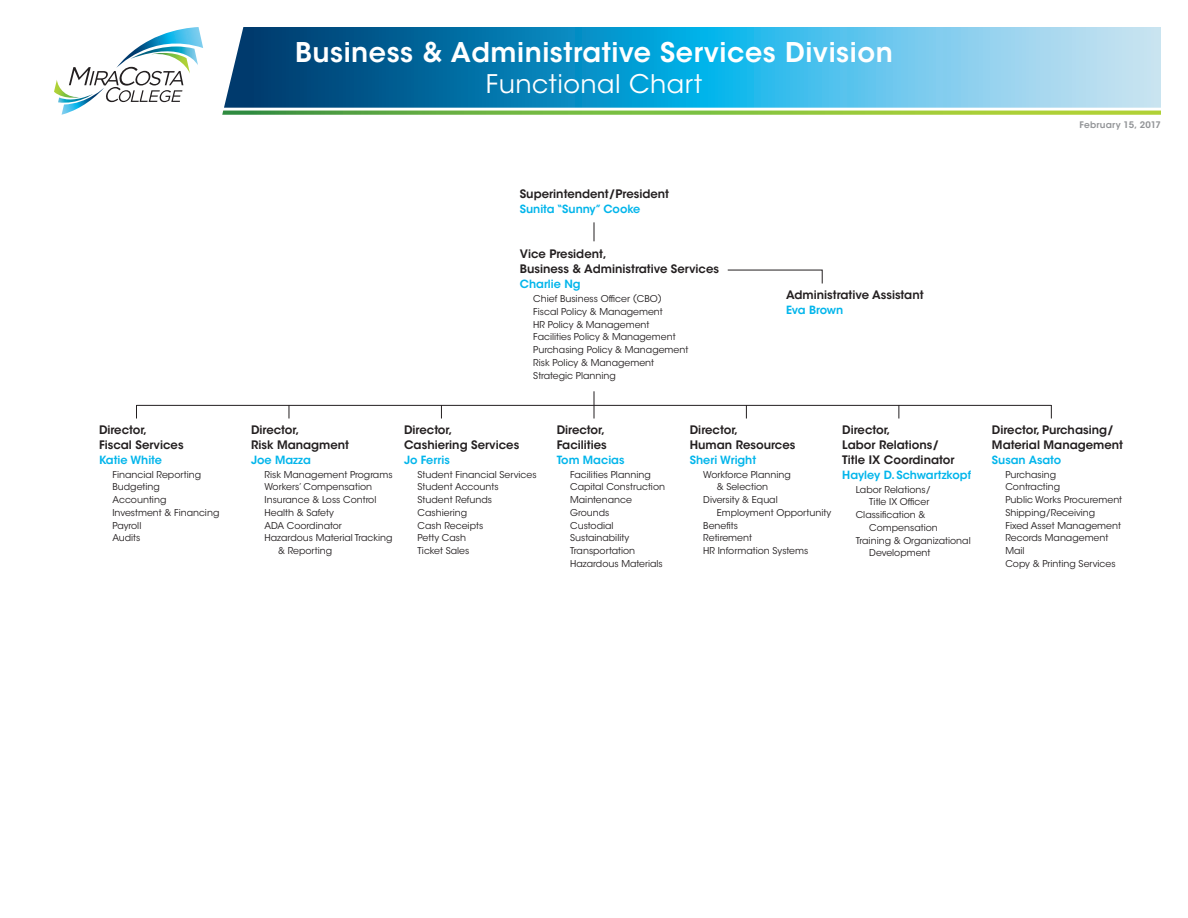
<style>
.page{position:relative;width:1188px;height:918px;background:#fff}
.page>*{position:absolute;margin:0;border:0;box-sizing:border-box;transform-origin:0 0}
.Headline_1{font:600 27px "ITC Avant Garde Std";letter-spacing:.02em;color:#fff}
.Headline_2{font:25.5px "ITC Avant Garde Std";letter-spacing:.02em;color:#fff}
.Subhead_2{font:600 11.7px/15px "ITC Avant Garde Std";color:#231f20}
.Name_Large{font:600 11.25px "ITC Avant Garde Std";color:#02b5eb}
.Name_Large_-_Center{font:600 11.25px "ITC Avant Garde Std";letter-spacing:-.01em;color:#02b5eb}
.Indent_1{font:9.3px/12.8px "ITC Avant Garde Std";color:#231f20}
.Body{font:600 9px "ITC Avant Garde Std";letter-spacing:.025em;color:#939598}
</style>
<div class="page">
<svg style="left:224px;top:27px;width:937px;height:81px;background:#3d9fca"></svg>
<svg style="left:222px;top:111px;width:939px;height:4px;background:#87c049"></svg>
<svg style="left:594px;top:222px;width:1px;height:19px"></svg>
<svg style="left:136px;top:406px;width:1px;height:12px"></svg>
<svg style="left:289px;top:406px;width:1px;height:12px"></svg>
<svg style="left:746px;top:406px;width:1px;height:12px"></svg>
<svg style="left:1051px;top:405px;width:1px;height:13px"></svg>
<svg style="left:898px;top:406px;width:1px;height:12px"></svg>
<svg style="left:441px;top:406px;width:1px;height:12px"></svg>
<svg style="left:594px;top:391px;width:1px;height:27px"></svg>
<hr style="left:136px;top:405px;width:915px;height:1px;background:#231f20">
<svg style="left:727px;top:269px;width:96px;height:15px"></svg>
<svg style="left:54px;top:27px;width:149px;height:88px"></svg>
<p class="Subhead_2" style="left:99px;top:422px;width:86px">Director,<br>Fiscal Services</p>
<p class="Name_Large" style="left:99px;top:453px;width:65px">Katie White</p>
<p class="Indent_1" style="left:112px;top:468px;width:90px">Financial Reporting</p>
<p class="Indent_1" style="left:112px;top:481px;width:49px">Budgeting</p>
<p class="Indent_1" style="left:112px;top:493px;width:55px">Accounting</p>
<p class="Indent_1" style="left:112px;top:506px;width:108px">Investment &amp; Financing</p>
<p class="Indent_1" style="left:112px;top:519px;width:30px">Payroll</p>
<p class="Indent_1" style="left:112px;top:532px;width:29px">Audits</p>
<p class="Headline_1" style="left:295px;top:35px;width:599px">Business &amp; Administrative Services Division</p>
<p class="Headline_2" style="left:486px;top:68px;width:218px">Functional Chart</p>
<p class="Body" style="left:1079px;top:119px;width:83px">February 15, 2017</p>
<p class="Subhead_2" style="left:520px;top:186px;width:151px">Superintendent/President</p>
<p class="Name_Large" style="left:520px;top:201px;width:122px">Sunita “Sunny” Cooke</p>
<p class="Subhead_2" style="left:520px;top:247px;width:201px">Vice President,<br>Business &amp; Administrative Services</p>
<p class="Name_Large" style="left:520px;top:277px;width:62px">Charlie Ng</p>
<p class="Indent_1" style="left:533px;top:292px;width:130px">Chief Business Officer (CBO)</p>
<p class="Indent_1" style="left:533px;top:305px;width:131px">Fiscal Policy &amp; Management</p>
<p class="Indent_1" style="left:533px;top:318px;width:118px">HR Policy &amp; Management</p>
<p class="Indent_1" style="left:533px;top:331px;width:144px">Facilities Policy &amp; Management</p>
<p class="Indent_1" style="left:533px;top:343px;width:157px">Purchasing Policy &amp; Management</p>
<p class="Indent_1" style="left:533px;top:356px;width:122px">Risk Policy &amp; Management</p>
<p class="Indent_1" style="left:533px;top:369px;width:84px">Strategic Planning</p>
<p class="Subhead_2" style="left:786px;top:287px;width:139px">Administrative Assistant</p>
<p class="Name_Large_-_Center" style="left:786px;top:303px;width:59px">Eva Brown</p>
<p class="Subhead_2" style="left:251px;top:422px;width:100px">Director,<br>Risk Managment</p>
<p class="Name_Large" style="left:251px;top:453px;width:61px">Joe Mazza</p>
<p class="Indent_1" style="left:265px;top:468px;width:129px">Risk Management Programs</p>
<p class="Indent_1" style="left:265px;top:481px;width:109px">Workers’ Compensation</p>
<p class="Indent_1" style="left:265px;top:493px;width:113px">Insurance &amp; Loss Control</p>
<p class="Indent_1" style="left:265px;top:506px;width:71px">Health &amp; Safety</p>
<p class="Indent_1" style="left:265px;top:519px;width:79px">ADA Coordinator</p>
<p class="Indent_1" style="left:278px;top:532px;width:116px;text-indent:-14px">Hazardous Material Tracking &amp; Reporting</p>
<p class="Subhead_2" style="left:404px;top:422px;width:117px">Director,<br>Cashiering Services</p>
<p class="Name_Large" style="left:404px;top:453px;width:47px">Jo Ferris</p>
<p class="Indent_1" style="left:418px;top:468px;width:120px">Student Financial Services</p>
<p class="Indent_1" style="left:418px;top:481px;width:83px">Student Accounts</p>
<p class="Indent_1" style="left:418px;top:493px;width:76px">Student Refunds</p>
<p class="Indent_1" style="left:418px;top:506px;width:51px">Cashiering</p>
<p class="Indent_1" style="left:418px;top:519px;width:67px">Cash Receipts</p>
<p class="Indent_1" style="left:418px;top:532px;width:50px">Petty Cash</p>
<p class="Indent_1" style="left:418px;top:544px;width:53px">Ticket Sales</p>
<p class="Subhead_2" style="left:557px;top:422px;width:52px">Director,<br>Facilities</p>
<p class="Name_Large" style="left:557px;top:453px;width:69px">Tom Macias</p>
<p class="Indent_1" style="left:570px;top:468px;width:82px">Facilities Planning</p>
<p class="Indent_1" style="left:570px;top:481px;width:96px">Capital Construction</p>
<p class="Indent_1" style="left:570px;top:493px;width:63px">Maintenance</p>
<p class="Indent_1" style="left:570px;top:506px;width:41px">Grounds</p>
<p class="Indent_1" style="left:570px;top:519px;width:45px">Custodial</p>
<p class="Indent_1" style="left:570px;top:532px;width:60px">Sustainability</p>
<p class="Indent_1" style="left:570px;top:544px;width:66px">Transportation</p>
<p class="Indent_1" style="left:570px;top:557px;width:94px">Hazardous Materials</p>
<p class="Subhead_2" style="left:690px;top:422px;width:107px">Director,<br>Human Resources</p>
<p class="Name_Large" style="left:690px;top:453px;width:68px">Sheri Wright</p>
<p class="Indent_1" style="left:717px;top:468px;width:75px;text-indent:-14px">Workforce Planning &amp; Selection</p>
<p class="Indent_1" style="left:717px;top:493px;width:116px;text-indent:-14px">Diversity &amp; Equal<br>Employment Opportunity</p>
<p class="Indent_1" style="left:703px;top:519px;width:36px">Benefits</p>
<p class="Indent_1" style="left:703px;top:532px;width:50px">Retirement</p>
<p class="Indent_1" style="left:703px;top:544px;width:107px">HR Information Systems</p>
<p class="Subhead_2" style="left:842px;top:422px;width:114px">Director,<br>Labor Relations/<br>Title IX Coordinator</p>
<p class="Name_Large" style="left:842px;top:468px;width:130px">Hayley D. Schwartzkopf</p>
<p class="Indent_1" style="left:856px;top:483px;width:76px;text-align:right">Labor Relations/<br>Title IX Officer</p>
<p class="Indent_1" style="left:869px;top:508px;width:70px;text-indent:-14px">Classification &amp;<br>Compensation</p>
<p class="Indent_1" style="left:869px;top:534px;width:103px;text-indent:-14px">Training &amp; Organizational<br>Development</p>
<p class="Subhead_2" style="left:992px;top:422px;width:133px">Director, Purchasing/<br>Material Management</p>
<p class="Name_Large" style="left:992px;top:453px;width:71px">Susan Asato</p>
<p class="Indent_1" style="left:1005px;top:468px;width:52px">Purchasing</p>
<p class="Indent_1" style="left:1005px;top:481px;width:56px">Contracting</p>
<p class="Indent_1" style="left:1005px;top:493px;width:118px">Public Works Procurement</p>
<p class="Indent_1" style="left:1005px;top:506px;width:91px">Shipping/Receiving</p>
<p class="Indent_1" style="left:1005px;top:519px;width:117px">Fixed Asset Management</p>
<p class="Indent_1" style="left:1005px;top:532px;width:104px">Records Management</p>
<p class="Indent_1" style="left:1005px;top:544px;width:21px">Mail</p>
<p class="Indent_1" style="left:1005px;top:557px;width:112px">Copy &amp; Printing Services</p>
</div>
